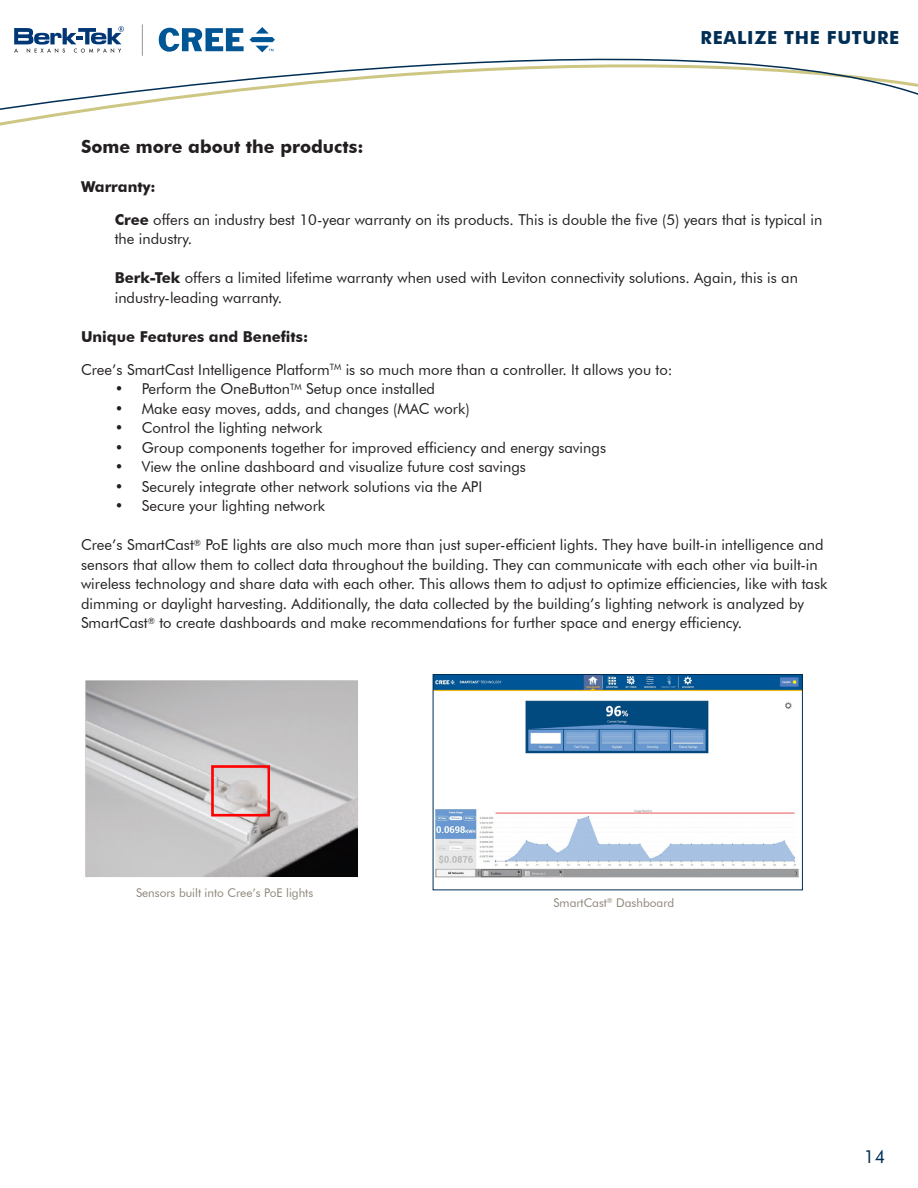
<style>
.page{position:relative;width:918px;height:1188px;background:#fff}
.page>*{position:absolute;margin:0;border:0;box-sizing:border-box;transform-origin:0 0}
.Body_Text{font:700 18px "Futura BT";color:#231f20}
.t1{font:700 18px "Futura BT";letter-spacing:.04em;color:#002e54}
.t2{font:18px "Futura BT";color:#002e54}
.Body_Text-2{font:15px/19.5px "Futura BT";color:#231f20}
.Body_Text-3{font:700 15px "Futura BT";color:#231f20}
.Body_Text-4{font:12px "Futura BT";color:#8d8678}
.s1{font-weight:700}
</style>
<div class="page">
<svg style="left:0;top:25px;width:918px;height:88px"></svg>
<hr style="left:142px;top:24px;width:1px;height:32px;background:#939598">
<img style="left:85px;top:680px;width:273px;height:197px">
<div style="left:211px;top:765px;width:59px;height:52px;border:3px solid #f00"></div>
<img style="left:435px;top:676px;width:366px;height:201px">
<div style="left:433px;top:674px;width:370px;height:216px;border:1px solid #002e54"></div>
<p class="t1" style="left:701px;top:26px;width:200px">REALIZE THE FUTURE</p>
<p class="Body_Text" style="left:81px;top:136px;width:284px">Some more about the products:</p>
<p class="Body_Text-3" style="left:81px;top:178px;width:76px">Warranty:</p>
<p class="Body_Text-2" style="left:115px;top:210px;width:709px"><span class="s1">Cree</span> offers an industry best 10-year warranty on its products. This is double the five (5) years that is typical in the industry.</p>
<p class="Body_Text-2" style="left:115px;top:268px;width:685px"><span class="s1">Berk-Tek</span> offers a limited lifetime warranty when used with Leviton connectivity solutions. Again, this is an industry-leading warranty.</p>
<p class="Body_Text-3" style="left:81px;top:328px;width:229px">Unique Features and Benefits:</p>
<p class="Body_Text-2" style="left:81px;top:360px;width:593px">Cree’s SmartCast Intelligence Platform<sup>TM</sup> is so much more than a controller. It allows you to:</p>
<p class="Body_Text-2" style="left:115px;top:379px;width:322px">• Perform the OneButton<sup>TM</sup> Setup once installed</p>
<p class="Body_Text-2" style="left:115px;top:399px;width:356px">• Make easy moves, adds, and changes (MAC work)</p>
<p class="Body_Text-2" style="left:115px;top:418px;width:209px">• Control the lighting network</p>
<p class="Body_Text-2" style="left:115px;top:438px;width:493px">• Group components together for improved efficiency and energy savings</p>
<p class="Body_Text-2" style="left:115px;top:457px;width:413px">• View the online dashboard and visualize future cost savings</p>
<p class="Body_Text-2" style="left:115px;top:477px;width:369px">• Securely integrate other network solutions via the API</p>
<p class="Body_Text-2" style="left:115px;top:496px;width:212px">• Secure your lighting network</p>
<p class="Body_Text-2" style="left:81px;top:535px;width:748px">Cree’s SmartCast<sup>®</sup> PoE lights are also much more than just super-efficient lights. They have built-in intelligence and sensors that allow them to collect data throughout the building. They can communicate with each other via built-in wireless technology and share data with each other. This allows them to adjust to optimize efficiencies, like with task dimming or daylight harvesting. Additionally, the data collected by the building’s lighting network is analyzed by SmartCast<sup>®</sup> to create dashboards and make recommendations for further space and energy efficiency.</p>
<p class="Body_Text-4" style="left:136px;top:885px;width:179px">Sensors built into Cree’s PoE lights</p>
<p class="Body_Text-4" style="left:553px;top:896px;width:122px">SmartCast<sup>®</sup> Dashboard</p>
<p class="t2" style="left:864px;top:1145px;width:23px">14</p>
</div>
